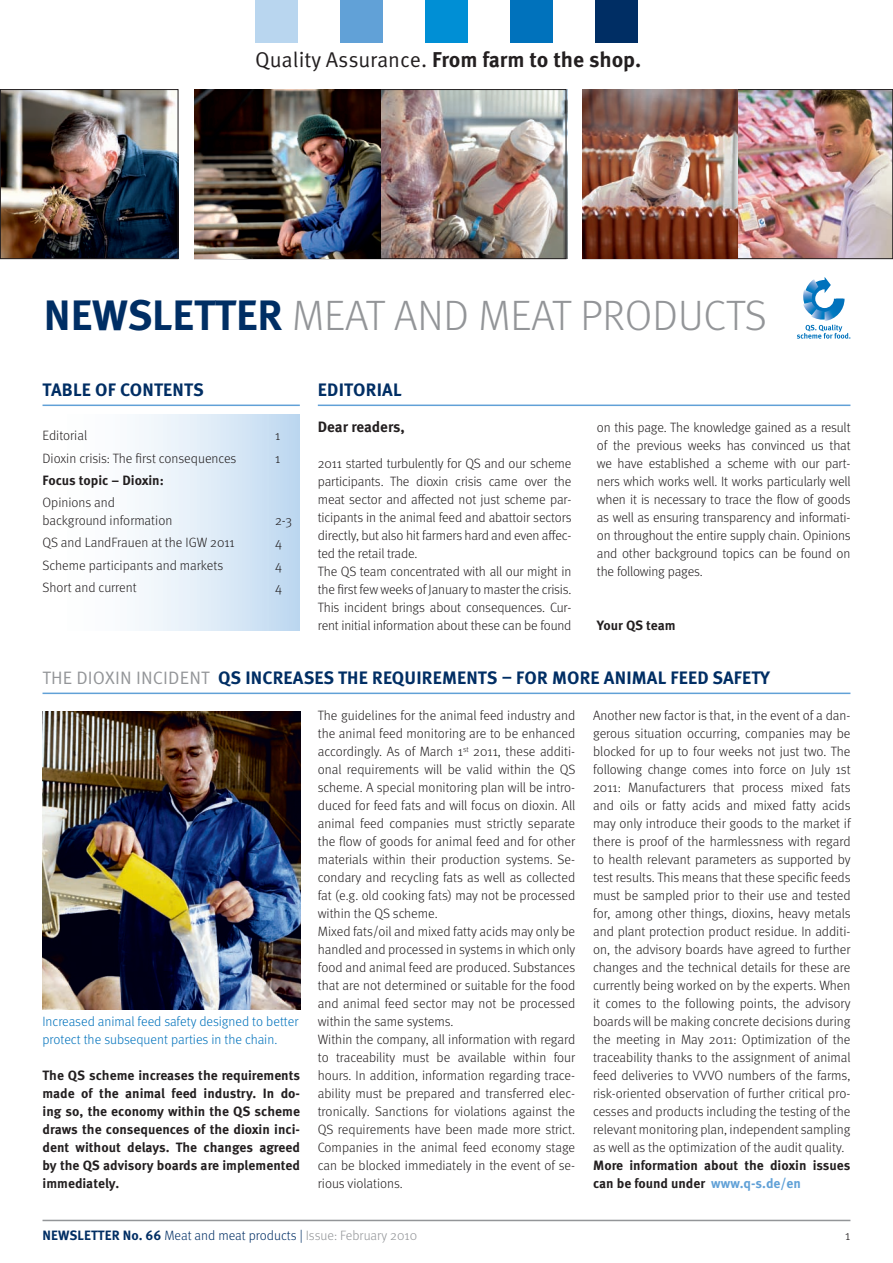
<style>
.page{position:relative;width:893px;height:1263px;background:#fff}
.page>*{position:absolute;margin:0;border:0;box-sizing:border-box;transform-origin:0 0}
.t1{font:300 42.45px "Meta OT";color:#939598}
.t2{font:700 21.45px "Meta OT";color:#231f20}
.t3{font:700 18px "Meta OT";letter-spacing:.01em;color:#002e64}
.t4{font:18px "Meta OT Norm";letter-spacing:.01em;color:#939598}
.t5{font:700 15px "Meta OT";color:#231f20}
.t6{font:300 13.5px/18px "Meta OT";letter-spacing:-.005em;color:#231f20}
.t7{font:700 13.5px/18px "Meta OT";color:#231f20;text-align:justify}
.t8{font:300 13.5px/18px "Meta OT";color:#0072bc}
.t9{font:300 13.5px "Meta OT";color:#002e64}
.s1{font-family:"Meta OT Norm";font-weight:400}
.s2{font-weight:700;color:#002e64}
.s3{font-family:"Meta OT";font-weight:700;color:#002e64}
.s4{color:#61a1d7}
.s5{font-weight:700}
.s6{color:#939598}
</style>
<div class="page">
<hr style="left:43px;top:1220px;width:807px;height:1px;background:#939598">
<div style="left:595px;top:0;width:43px;height:43px;background:#002e64"></div>
<div style="left:510px;top:0;width:43px;height:43px;background:#0072bc"></div>
<div style="left:425px;top:0;width:43px;height:43px;background:#008fd5"></div>
<div style="left:340px;top:0;width:43px;height:43px;background:#61a1d7"></div>
<div style="left:255px;top:0;width:43px;height:43px;background:#b9d6ef"></div>
<div style="left:43px;top:414px;width:257px;height:216px;background:linear-gradient(to right,#fff,#c5dcf2)"></div>
<hr style="left:43px;top:405px;width:257px;height:1px;background:#61a1d7">
<hr style="left:318px;top:405px;width:532px;height:1px;background:#61a1d7">
<hr style="left:43px;top:693px;width:807px;height:1px;background:#61a1d7">
<img style="left:43px;top:712px;width:257px;height:297px">
<img style="left:2px;top:91px;width:174px;height:166px">
<div style="left:0;top:89px;width:178px;height:170px;border:1px solid #231f20"></div>
<img style="left:737px;top:91px;width:154px;height:166px">
<div style="left:582px;top:89px;width:311px;height:170px;border:1px solid #231f20"></div>
<img style="left:582px;top:90px;width:155px;height:169px">
<img style="left:380px;top:90px;width:187px;height:169px">
<div style="left:194px;top:89px;width:372px;height:170px;border:1px solid #231f20"></div>
<img style="left:195px;top:90px;width:185px;height:169px">
<svg style="left:797px;top:277px;width:53px;height:62px"></svg>
<h2 class="t2" style="left:255px;top:47px;width:388px"><span class="s1">Quality Assurance.</span> From farm to the shop.</h2>
<h1 class="t1" style="left:44px;top:291px;width:724px"><span class="s2">newsletter</span> MEAT AND MEAT PRODUCTS</h1>
<h3 class="t3" style="left:43px;top:379px;width:103px">TABLE OF CONTENTS</h3>
<h3 class="t3" style="left:318px;top:379px;width:85px">Editoria l</h3>
<p class="t6" style="left:43px;top:427px;width:46px">Editorial</p>
<p class="t6" style="left:275px;top:427px;width:7px">1</p>
<p class="t6" style="left:43px;top:449px;width:195px">Dioxin crisis: The first consequences</p>
<p class="t6" style="left:275px;top:449px;width:7px">1</p>
<p class="t7" style="left:43px;top:471px;width:123px">Focus topic – Dioxin:</p>
<p class="t6" style="left:43px;top:494px;width:131px">Opinions and background information</p>
<p class="t6" style="left:275px;top:512px;width:19px">2-3</p>
<p class="t6" style="left:43px;top:534px;width:194px">QS and LandFrauen at the IGW 2011</p>
<p class="t6" style="left:275px;top:534px;width:8px">4</p>
<p class="t6" style="left:43px;top:556px;width:182px">Scheme participants and markets</p>
<p class="t6" style="left:275px;top:556px;width:8px">4</p>
<p class="t6" style="left:43px;top:578px;width:96px">Short and current</p>
<p class="t6" style="left:275px;top:578px;width:8px">4</p>
<p class="t5" style="left:318px;top:418px;width:89px">Dear readers,</p>
<p class="t6" style="left:318px;top:455px;width:255px">2011 started turbulently for QS and our scheme participants. The dioxin crisis came over the meat sector and affected not just scheme par&shy;ticipants in the animal feed and abattoir sectors directly, but also hit farmers hard and even affec&shy;ted the retail trade.<br>The QS team concentrated with all our might in the first few weeks of January to master the crisis.<br>This incident brings about consequences. Cur&shy;rent initial information about these can be found</p>
<p class="t6" style="left:597px;top:419px;width:255px;text-align:justify">on this page. The knowledge gained as a result of the previous weeks has convinced us that we have established a scheme with our part&shy;ners which works well. It works particularly well when it is necessary to trace the flow of goods as well as ensuring transparency and informati&shy;on throughout the entire supply chain. Opinions and other background topics can be found on the following pages.</p>
<p class="t7" style="left:597px;top:617px;width:80px">Your QS team</p>
<h3 class="t4" style="left:43px;top:667px;width:272px">THE DIOXIN INCIDENT <span class="s3">QS INCREASES</span></h3>
<h3 class="t3" style="left:338px;top:667px;width:122px">THE RE QUIRE MENTS</h3>
<h3 class="t3" style="left:502px;top:667px;width:270px">– FOR MORE ANIMAL FEE D SAFET Y</h3>
<p class="t8" style="left:42px;top:1013px;width:258px">Increased animal feed safety designed to better protect the subsequent parties in the chain.</p>
<p class="t7" style="left:43px;top:1067px;width:259px">The QS scheme increases the requirements made of the animal feed industry. In do&shy;ing so, the economy within the QS scheme draws the consequences of the dioxin inci&shy;dent without delays. The changes agreed by the QS advisory boards are implemented immediately.</p>
<p class="t6" style="left:318px;top:707px;width:259px">The guidelines for the animal feed industry and the animal feed monitoring are to be enhanced accordingly. As of March 1<sup>st</sup> 2011, these additi&shy;onal requirements will be valid within the QS scheme. A special monitoring plan will be intro&shy;duced for feed fats and will focus on dioxin. All animal feed companies must strictly separate the flow of goods for animal feed and for other materials within their production systems. Se&shy;condary and recycling fats as well as collected fat (e.g. old cooking fats) may not be processed within the QS scheme.<br>Mixed fats/oil and mixed fatty acids may only be handled and processed in systems in which only food and animal feed are produced. Substances that are not determined or suitable for the food and animal feed sector may not be processed within the same systems.<br>Within the company, all information with regard to traceability must be available within four hours. In addition, information regarding trace&shy;ability must be prepared and transferred elec&shy;tronically. Sanctions for violations against the QS requirements have been made more strict.<br>Companies in the animal feed economy stage can be blocked immediately in the event of se&shy;rious violations.</p>
<p class="t6" style="left:593px;top:706px;width:259px;text-align:justify">Another new factor is that, in the event of a dan&shy;gerous situation occurring, companies may be blocked for up to four weeks not just two. The following change comes into force on July 1st 2011: Manufacturers that process mixed fats and oils or fatty acids and mixed fatty acids may only introduce their goods to the market if there is proof of the harmlessness with regard to health relevant parameters as supported by test results. This means that these specific feeds must be sampled prior to their use and tested for, among other things, dioxins, heavy metals and plant protection product residue. In additi&shy;on, the advisory boards have agreed to further changes and the technical details for these are currently being worked on by the experts. When it comes to the following points, the advisory boards will be making concrete decisions during the meeting in May 2011: Optimization of the traceability thanks to the assignment of animal feed deliveries to VVVO numbers of the farms, risk-oriented observation of further critical pro&shy;cesses and products including the testing of the relevant monitoring plan, independent sampling as well as the optimization of the audit quality.</p>
<p class="t7" style="left:593px;top:1156px;width:259px">More information about the dioxin issues can be found under <span class="s4">www.q-s.de/en</span></p>
<p class="t9" style="left:43px;top:1228px;width:376px"><span class="s5">newsletter No. 66</span> Meat and meat products | <span class="s6">Issue: February 2010</span></p>
<p class="t6" style="left:845px;top:1227px;width:7px">1</p>
</div>
